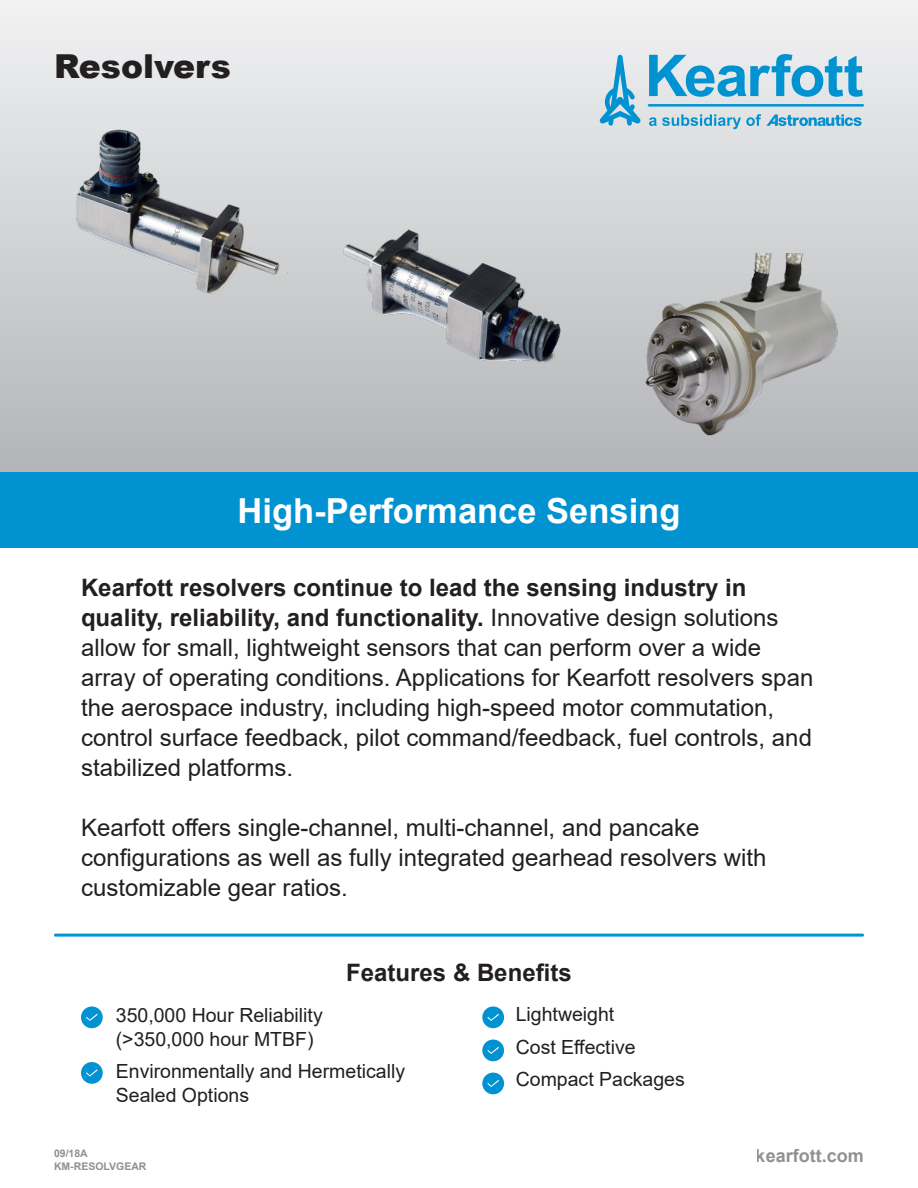
<style>
.page{position:relative;width:918px;height:1188px;background:#fff}
.page>*{position:absolute;margin:0;border:0;box-sizing:border-box;transform-origin:0 0}
.t1{font:700 34.5px "Arial";color:#fff}
.t2{font:900 33px "Arial";color:#231f20}
.t3{font:24px/30px "Arial";color:#231f20}
.t4{font:700 24px "Arial";color:#231f20}
.t5{font:19.5px/23.4px "Arial";color:#231f20}
.t6{font:700 18px "Arial";color:#231f20}
.t7{font:700 10.5px/12.6px "Arial";color:#231f20}
.s1{font-weight:700}
</style>
<div class="page">
<div style="left:0;top:0;width:918px;height:502px;background:linear-gradient(to bottom,#f1f2f3,#b0b1b4)"></div>
<svg style="left:599px;top:55px;width:42px;height:71px;background:#94c8df"></svg>
<svg style="left:649px;top:54px;width:214px;height:43px;background:#7fc1de"></svg>
<svg style="left:649px;top:114px;width:213px;height:15px;background:#98c7dd"></svg>
<hr style="left:648px;top:104px;width:216px;height:3px;background:#0092d1">
<div style="left:0;top:472px;width:918px;height:76px;background:#0092d1"></div>
<hr style="left:54px;top:934px;width:810px;height:3px;background:#0092d1">
<div style="left:81px;top:1007px;width:22px;height:21px;background:#0092d1;border-radius:50%"></div>
<svg style="left:86px;top:1014px;width:12px;height:7px"></svg>
<div style="left:81px;top:1062px;width:22px;height:22px;background:#0092d1;border-radius:50%"></div>
<svg style="left:86px;top:1069px;width:12px;height:7px"></svg>
<div style="left:482px;top:1007px;width:22px;height:21px;background:#0092d1;border-radius:50%"></div>
<svg style="left:487px;top:1014px;width:12px;height:7px"></svg>
<div style="left:482px;top:1040px;width:22px;height:21px;background:#0092d1;border-radius:50%"></div>
<svg style="left:487px;top:1047px;width:12px;height:7px"></svg>
<div style="left:482px;top:1073px;width:22px;height:21px;background:#0092d1;border-radius:50%"></div>
<svg style="left:487px;top:1080px;width:12px;height:7px"></svg>
<img style="left:317px;top:218px;width:260px;height:166px">
<img style="left:54px;top:119px;width:236px;height:199px">
<img style="left:627px;top:253px;width:235px;height:188px">
<h2 class="t2" style="left:54px;top:42px;width:178px">Resolvers</h2>
<h1 class="t1" style="left:238px;top:487px;width:444px">High-Performance Sensing</h1>
<p class="t3" style="left:81px;top:573px;width:734px"><span class="s1">Kearfott resolvers continue to lead the sensing industry in quality, reliability, and functionality.</span> Innovative design solutions allow for small, lightweight sensors that can perform over a wide array of operating conditions. Applications for Kearfott resolvers span the aerospace industry, including high-speed motor commutation, control surface feedback, pilot command/feedback, fuel controls, and stabilized platforms.</p>
<p class="t3" style="left:81px;top:813px;width:687px">Kearfott offers single-channel, multi-channel, and pancake configurations as well as fully integrated gearhead resolvers with customizable gear ratios.</p>
<p class="t4" style="left:346px;top:956px;width:227px">Features &amp; Benefits</p>
<p class="t5" style="left:116px;top:1004px;width:208px;text-indent:-27px">• 350,000 Hour Reliability (&gt;350,000 hour MTBF)</p>
<p class="t5" style="left:116px;top:1059px;width:291px;text-indent:-27px">• Environmentally and Hermetically<br>Sealed Options</p>
<p class="t5" style="left:489px;top:1003px;width:127px">• Lightweight</p>
<p class="t5" style="left:489px;top:1035px;width:148px">• Cost Effective</p>
<p class="t5" style="left:489px;top:1067px;width:198px">• Compact Packages</p>
<p class="t7" style="left:54px;top:1147px;width:94px">09/18A<br>KM-RESOLVGEAR</p>
<p class="t6" style="left:756px;top:1143px;width:110px">kearfott.com</p>
</div>
